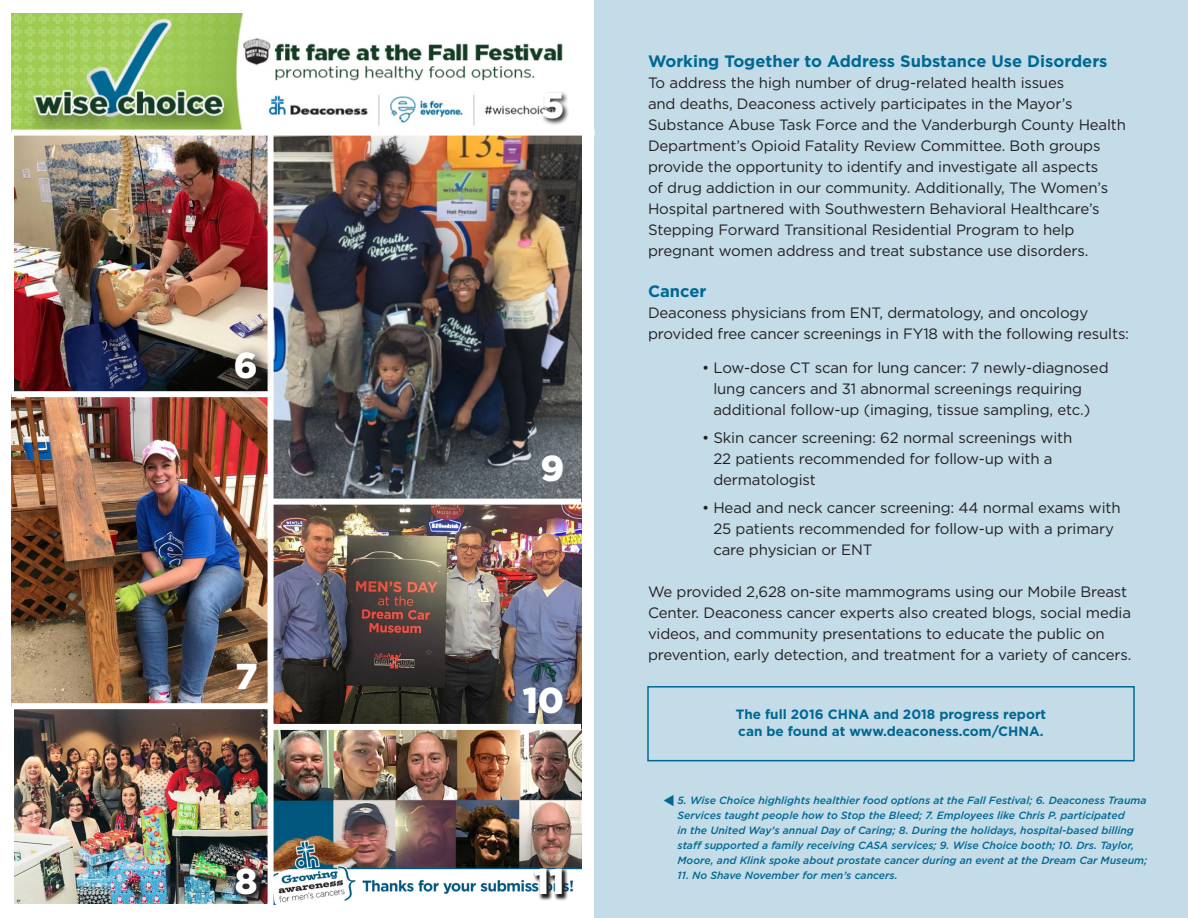
<style>
.page{position:relative;width:1188px;height:918px;background:#fff}
.page>*{position:absolute;margin:0;border:0;box-sizing:border-box;transform-origin:0 0}
.body{font:900 36px "Gotham";color:#fff}
.t1{font:700 16.5px "Gotham";color:#006893}
.t2{font:15px/21px "Gotham";letter-spacing:-.01em;color:#231f20}
.t3{font:700 13.5px/16.2px "Gotham";color:#006893}
.body-2{font:italic 500 10.5px/15px "Gotham";color:#006893}
</style>
<div class="page">
<div style="left:594px;top:0;width:594px;height:918px;background:#c3dce8"></div>
<div style="left:647px;top:686px;width:488px;height:75px;border:2px solid #006893"></div>
<img style="left:14px;top:136px;width:254px;height:255px">
<img style="left:274px;top:136px;width:307px;height:768px">
<img style="left:11px;top:397px;width:257px;height:306px">
<img style="left:11px;top:14px;width:552px;height:116px">
<img style="left:14px;top:709px;width:254px;height:194px">
<div style="left:11px;top:130px;width:584px;height:6px;background:#fff"></div>
<div style="left:271px;top:724px;width:310px;height:6px;background:#fff"></div>
<div style="left:271px;top:499px;width:310px;height:6px;background:#fff"></div>
<div style="left:541px;top:91px;width:29px;height:35px;background:#231f20;opacity:.9"></div>
<svg style="left:533px;top:868px;width:35px;height:33px"></svg>
<svg style="left:232px;top:864px;width:34px;height:40px"></svg>
<svg style="left:225px;top:343px;width:50px;height:54px"></svg>
<p class="body" style="left:234px;top:341px;width:25px">6</p>
<p class="body" style="left:236px;top:651px;width:24px">7</p>
<p class="body" style="left:542px;top:81px;width:24px">5</p>
<p class="body" style="left:540px;top:444px;width:25px">9</p>
<p class="body" style="left:523px;top:676px;width:43px">10</p>
<p class="body" style="left:235px;top:857px;width:24px">8</p>
<p class="body" style="left:534px;top:857px;width:32px">11</p>
<p class="t1" style="left:648px;top:50px;width:461px">Working Together to Address Substance Use Disorders</p>
<p class="t2" style="left:648px;top:72px;width:480px">To address the high number of drug-related health issues<br>and deaths, Deaconess actively participates in the Mayor’s Substance Abuse Task Force and the Vanderburgh County Health Department’s Opioid Fatality Review Committee. Both groups provide the opportunity to identify and investigate all aspects<br>of drug addiction in our community. Additionally, The Women’s Hospital partnered with Southwestern Behavioral Healthcare’s Stepping Forward Transitional Residential Program to help pregnant women address and treat substance use disorders.</p>
<p class="t1" style="left:648px;top:280px;width:60px">Cancer</p>
<p class="t2" style="left:648px;top:302px;width:483px">Deaconess physicians from ENT, dermatology, and oncology provided free cancer screenings in FY18 with the following results:</p>
<p class="t2" style="left:713px;top:357px;width:397px;text-indent:-11px">• Low-dose CT scan for lung cancer: 7 newly-diagnosed lung cancers and 31 abnormal screenings requiring additional follow-up (imaging, tissue sampling, etc.)</p>
<p class="t2" style="left:713px;top:427px;width:360px;text-indent:-11px">• Skin cancer screening: 62 normal screenings with<br>22 patients recommended for follow-up with a dermatologist</p>
<p class="t2" style="left:713px;top:497px;width:409px;text-indent:-11px">• Head and neck cancer screening: 44 normal exams with<br>25 patients recommended for follow-up with a primary care physician or ENT</p>
<p class="t2" style="left:648px;top:581px;width:485px">We provided 2,628 on-site mammograms using our Mobile Breast Center. Deaconess cancer experts also created blogs, social media videos, and community presentations to educate the public on prevention, early detection, and treatment for a variety of cancers.</p>
<p class="t3" style="left:736px;top:706px;width:312px">The full 2016 CHNA and 2018 progress report can be found at www.deaconess.com/CHNA.</p>
<p class="body-2" style="left:678px;top:793px;width:471px">5. Wise Choice highlights healthier food options at the Fall Festival; 6. Deaconess Trauma Services taught people how to Stop the Bleed; 7. Employees like Chris P. participated<br>in the United Way’s annual Day of Caring; 8. During the holidays, hospital-based billing staff supported a family receiving CASA services; 9. Wise Choice booth; 10. Drs. Taylor, Moore, and Klink spoke about prostate cancer during an event at the Dream Car Museum;</p>
<p class="body-2" style="left:678px;top:868px;width:222px">11. No Shave November for men’s cancers.</p>
</div>
